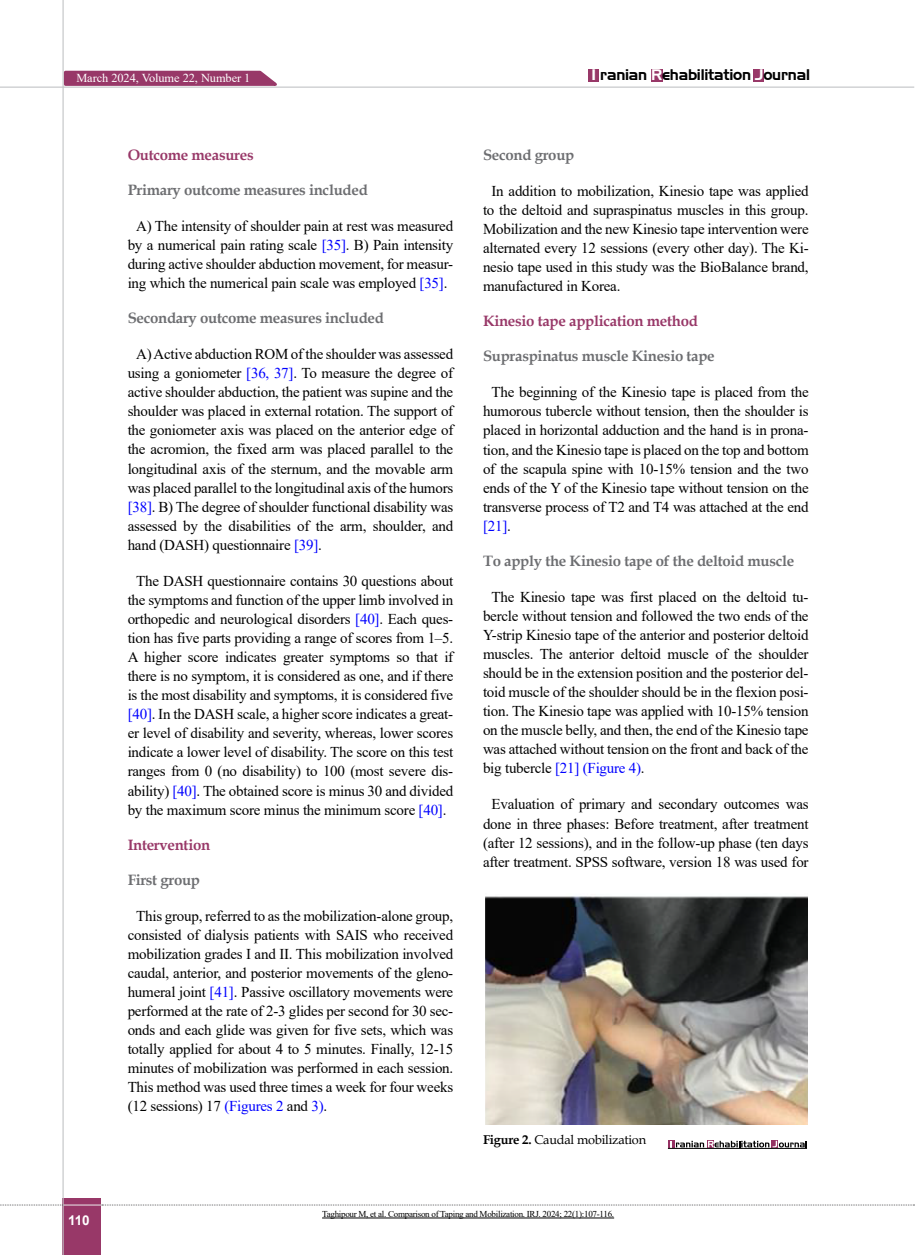
<style>
.page{position:relative;width:915px;height:1255px;background:#fff}
.page>*{position:absolute;margin:0;border:0;box-sizing:border-box;transform-origin:0 0}
.t1{font:15px/19px "Times New Roman";letter-spacing:-.015em;color:#000;text-align:justify}
.t2{font:700 15px "Book Antiqua";letter-spacing:-.02em;color:#6d6e71}
.t3{font:700 15px "Book Antiqua";letter-spacing:-.02em;color:#983868}
.t4{font:15px "Aero Regular SWFTE";letter-spacing:-.015em;color:#000}
.t5{font:700 13.5px "Arial";color:#fff}
.t6{font:12.75px "Book Antiqua";letter-spacing:-.015em;color:#000}
.t7{font:12.15px "Times New Roman";letter-spacing:-.005em;color:#fff}
.t8{font:9px "Times New Roman";letter-spacing:-.03em;color:#000}
.s1{color:#fff}
.s2{color:#00f}
.s3{font-weight:700}
</style>
<div class="page">
<div style="left:63px;top:1198px;width:38px;height:56px;background:#983868"></div>
<hr style="left:62px;top:0;width:2px;height:1254px;background:#c2c4c6">
<hr style="left:63px;top:1204px;width:38px;height:1px;background:#ebebec">
<svg style="left:0;top:1204px;width:63px;height:1px"></svg>
<svg style="left:102px;top:1204px;width:812px;height:1px"></svg>
<div style="left:588px;top:69px;width:10px;height:13px;background:#983868"></div>
<div style="left:650px;top:69px;width:12px;height:13px;background:#983868"></div>
<div style="left:752px;top:69px;width:11px;height:13px;background:#983868"></div>
<svg style="left:62px;top:69px;width:222px;height:18px;background:#ac6187"></svg>
<hr style="left:0;top:87px;width:913px;height:1px;background:#c2c4c6">
<img style="left:485px;top:896px;width:322px;height:228px">
<div style="left:667px;top:1139px;width:7px;height:8px;background:#953263"></div>
<svg style="left:670px;top:1140px;width:136px;height:7px"></svg>
<hr style="left:667px;top:1148px;width:139px;height:1px;background:#000">
<hr style="left:322px;top:1217px;width:292px;height:1px;background:#000">
<p class="t7" style="left:76px;top:69px;width:175px">March 2024, Volume 22, Number 1</p>
<p class="t4" style="left:591px;top:66px;width:220px"><span class="s1">I</span> ranian <span class="s1">R</span>ehabilitation <span class="s1">J</span>ournal</p>
<p class="t5" style="left:68px;top:1210px;width:23px">110</p>
<p class="t3" style="left:128px;top:144px;width:127px">Outcome measures</p>
<p class="t2" style="left:128px;top:179px;width:241px">Primary outcome measures included</p>
<p class="t1" style="left:128px;top:216px;width:327px;text-align:center">A) The intensity of shoulder pain at rest was measured by a numerical pain rating scale <span class="s2">[35]</span>. B) Pain intensity during active shoulder abduction movement, for measur&shy;ing which the numerical pain scale was employed <span class="s2">[35]</span>.</p>
<p class="t2" style="left:128px;top:308px;width:258px">Secondary outcome measures included</p>
<p class="t1" style="left:128px;top:344px;width:327px;text-indent:9px">A) Active abduction ROM of the shoulder was assessed using a goniometer <span class="s2">[36, 37]</span>. To measure the degree of active shoulder abduction, the patient was supine and the shoulder was placed in external rotation. The support of the goniometer axis was placed on the anterior edge of the acromion, the fixed arm was placed parallel to the longitudinal axis of the sternum, and the movable arm was placed parallel to the longitudinal axis of the humors <span class="s2">[38]</span>. B) The degree of shoulder functional disability was assessed by the disabilities of the arm, shoulder, and hand (DASH) questionnaire <span class="s2">[39]</span>.</p>
<p class="t1" style="left:128px;top:571px;width:327px;text-align:center">The DASH questionnaire contains 30 questions about the symptoms and function of the upper limb involved in orthopedic and neurological disorders <span class="s2">[40]</span>. Each ques&shy;tion has five parts providing a range of scores from 1–5.<br>A higher score indicates greater symptoms so that if there is no symptom, it is considered as one, and if there is the most disability and symptoms, it is considered five <span class="s2">[40]</span>. In the DASH scale, a higher score indicates a great&shy;er level of disability and severity, whereas, lower scores indicate a lower level of disability. The score on this test ranges from 0 (no disability) to 100 (most severe dis&shy;ability) <span class="s2">[40]</span>. The obtained score is minus 30 and divided by the maximum score minus the minimum score <span class="s2">[40]</span>.</p>
<p class="t3" style="left:128px;top:834px;width:84px">Intervention</p>
<p class="t2" style="left:128px;top:869px;width:74px">First group</p>
<p class="t1" style="left:128px;top:905px;width:327px;text-indent:9px">This group, referred to as the mobilization-alone group, consisted of dialysis patients with SAIS who received mobilization grades I and II. This mobilization involved caudal, anterior, and posterior movements of the gleno&shy;humeral joint <span class="s2">[41]</span>. Passive oscillatory movements were performed at the rate of 2-3 glides per second for 30 sec&shy;onds and each glide was given for five sets, which was totally applied for about 4 to 5 minutes. Finally, 12-15 minutes of mobilization was performed in each session.<br>This method was used three times a week for four weeks (12 sessions) 17 <span class="s2">(Figures 2</span> and <span class="s2">3)</span>.</p>
<p class="t2" style="left:483px;top:144px;width:93px">Second group</p>
<p class="t1" style="left:483px;top:181px;width:327px;text-indent:9px">In addition to mobilization, Kinesio tape was applied to the deltoid and supraspinatus muscles in this group.<br>Mobilization and the new Kinesio tape intervention were alternated every 12 sessions (every other day). The Ki&shy;nesio tape used in this study was the BioBalance brand, manufactured in Korea.</p>
<p class="t3" style="left:483px;top:311px;width:216px">Kinesio tape application method</p>
<p class="t2" style="left:483px;top:346px;width:233px">Supraspinatus muscle Kinesio tape</p>
<p class="t1" style="left:483px;top:382px;width:327px;text-indent:9px">The beginning of the Kinesio tape is placed from the humorous tubercle without tension, then the shoulder is placed in horizontal adduction and the hand is in prona&shy;tion, and the Kinesio tape is placed on the top and bottom of the scapula spine with 10-15% tension and the two ends of the Y of the Kinesio tape without tension on the transverse process of T2 and T4 was attached at the end <span class="s2">[21]</span>.</p>
<p class="t2" style="left:483px;top:550px;width:313px">To apply the Kinesio tape of the deltoid muscle</p>
<p class="t1" style="left:483px;top:587px;width:327px;text-indent:9px">The Kinesio tape was first placed on the deltoid tu&shy;bercle without tension and followed the two ends of the Y-strip Kinesio tape of the anterior and posterior deltoid muscles. The anterior deltoid muscle of the shoulder should be in the extension position and the posterior del&shy;toid muscle of the shoulder should be in the flexion posi&shy;tion. The Kinesio tape was applied with 10-15% tension on the muscle belly, and then, the end of the Kinesio tape was attached without tension on the front and back of the big tubercle <span class="s2">[21] (Figure 4)</span>.</p>
<p class="t1" style="left:483px;top:794px;width:327px;text-align:center">Evaluation of primary and secondary outcomes was done in three phases: Before treatment, after treatment (after 12 sessions), and in the follow-up phase (ten days after treatment. SPSS software, version 18 was used for</p>
<p class="t6" style="left:483px;top:1130px;width:164px"><span class="s3">Figure 2.</span> Caudal mobilization</p>
<p class="t8" style="left:322px;top:1207px;width:293px">Taghipour M, et al. Comparison of Taping and Mobilization. IRJ. 2024; 22(1):107-116.</p>
</div>
